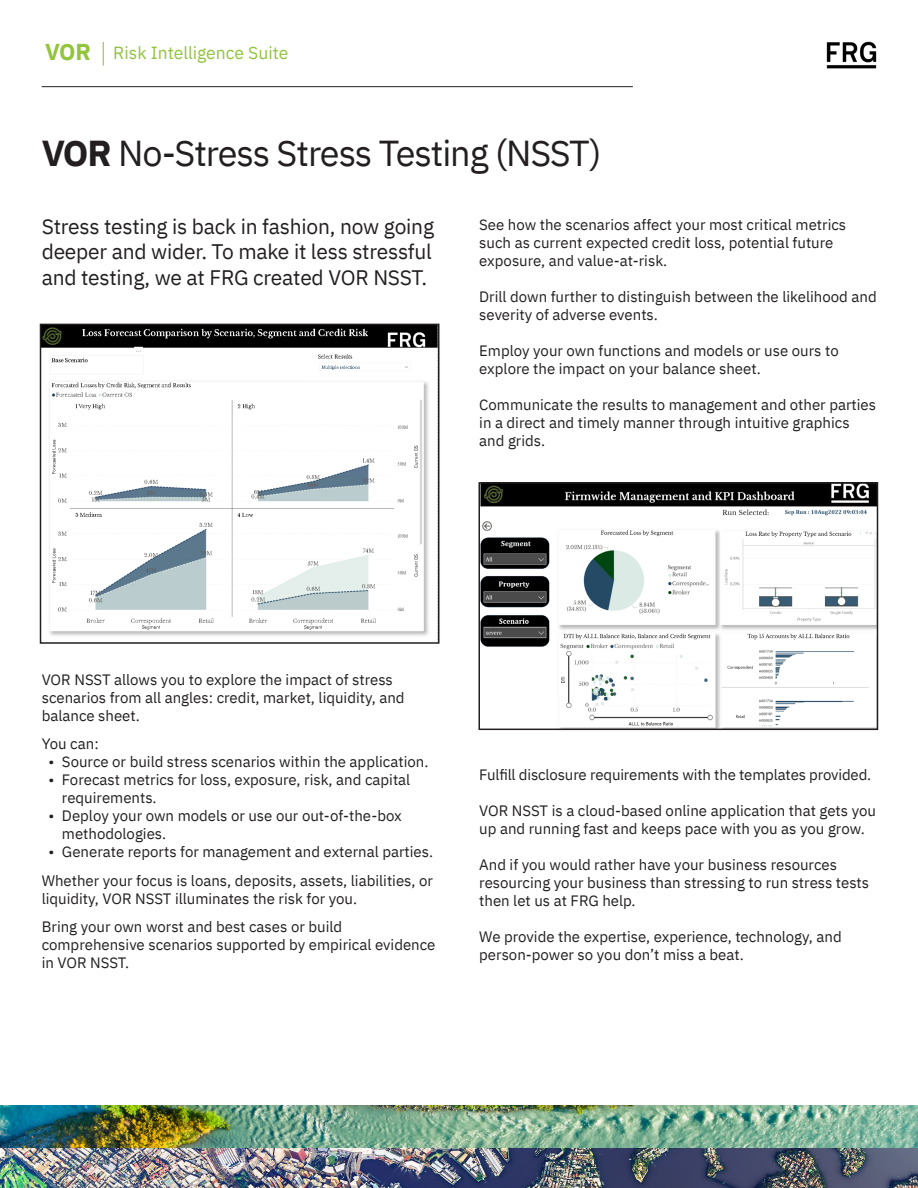
<style>
.page{position:relative;width:918px;height:1188px;background:#fff}
.page>*{position:absolute;margin:0;border:0;box-sizing:border-box;transform-origin:0 0}
.t1{font:36px "IBM Plex Sans";letter-spacing:-.03em;color:#231f20}
.t2{font:700 22.95px "IBM Plex Sans";color:#92c43d}
.t3{font:21px/25.2px "IBM Plex Sans";letter-spacing:-.01em;color:#231f20;text-align:justify}
.t4{font:17.55px "IBM Plex Sans";color:#92c43d}
.t5{font:15px/18px "IBM Plex Sans";color:#231f20}
.s1{font-weight:700}
</style>
<div class="page">
<hr style="left:42px;top:86px;width:591px;height:1px;background:#231f20">
<svg style="left:103px;top:42px;width:1px;height:24px"></svg>
<img style="left:0;top:1105px;width:918px;height:83px">
<img style="left:826px;top:42px;width:50px;height:26px">
<img style="left:43px;top:327px;width:394px;height:309px">
<div style="left:40px;top:324px;width:400px;height:320px;border:2px solid #231f20"></div>
<img style="left:481px;top:485px;width:394px;height:242px">
<div style="left:478px;top:482px;width:400px;height:248px;border:2px solid #231f20"></div>
<p class="t2" style="left:45px;top:34px;width:48px">VOR</p>
<p class="t4" style="left:113px;top:39px;width:177px">Risk Intelligence Suite</p>
<p class="t1" style="left:42px;top:126px;width:561px"><span class="s1">VOR</span> No-Stress Stress Testing (NSST)</p>
<p class="t3" style="left:42px;top:212px;width:394px">Stress testing is back in fashion, now going deeper and wider. To make it less stressful and testing, we at FRG created VOR NSST.</p>
<p class="t5" style="left:479px;top:214px;width:369px">See how the scenarios affect your most critical metrics such as current expected credit loss, potential future exposure, and value-at-risk.</p>
<p class="t5" style="left:479px;top:286px;width:399px">Drill down further to distinguish between the likelihood and severity of adverse events.</p>
<p class="t5" style="left:479px;top:340px;width:361px">Employ your own functions and models or use ours to explore the impact on your balance sheet.</p>
<p class="t5" style="left:479px;top:394px;width:398px">Communicate the results to management and other parties in a direct and timely manner through intuitive graphics and grids.</p>
<p class="t5" style="left:42px;top:669px;width:364px">VOR NSST allows you to explore the impact of stress scenarios from all angles: credit, market, liquidity, and balance sheet.</p>
<p class="t5" style="left:42px;top:733px;width:59px">You can:</p>
<p class="t5" style="left:48px;top:751px;width:381px">• Source or build stress scenarios within the application.</p>
<p class="t5" style="left:62px;top:769px;width:350px;text-indent:-14px">• Forecast metrics for loss, exposure, risk, and capital requirements.</p>
<p class="t5" style="left:62px;top:805px;width:341px;text-indent:-14px">• Deploy your own models or use our out-of-the-box methodologies.</p>
<p class="t5" style="left:48px;top:841px;width:386px">• Generate reports for management and external parties.</p>
<p class="t5" style="left:42px;top:870px;width:393px">Whether your focus is loans, deposits, assets, liabilities, or liquidity, VOR NSST illuminates the risk for you.</p>
<p class="t5" style="left:42px;top:916px;width:395px">Bring your own worst and best cases or build comprehensive scenarios supported by empirical evidence in VOR NSST.</p>
<p class="t5" style="left:479px;top:765px;width:394px">Fulfill disclosure requirements with the templates provided.</p>
<p class="t5" style="left:479px;top:801px;width:398px">VOR NSST is a cloud-based online application that gets you up and running fast and keeps pace with you as you grow.</p>
<p class="t5" style="left:479px;top:855px;width:391px">And if you would rather have your business resources resourcing your business than stressing to run stress tests then let us at FRG help.</p>
<p class="t5" style="left:479px;top:927px;width:364px">We provide the expertise, experience, technology, and person-power so you don’t miss a beat.</p>
</div>
